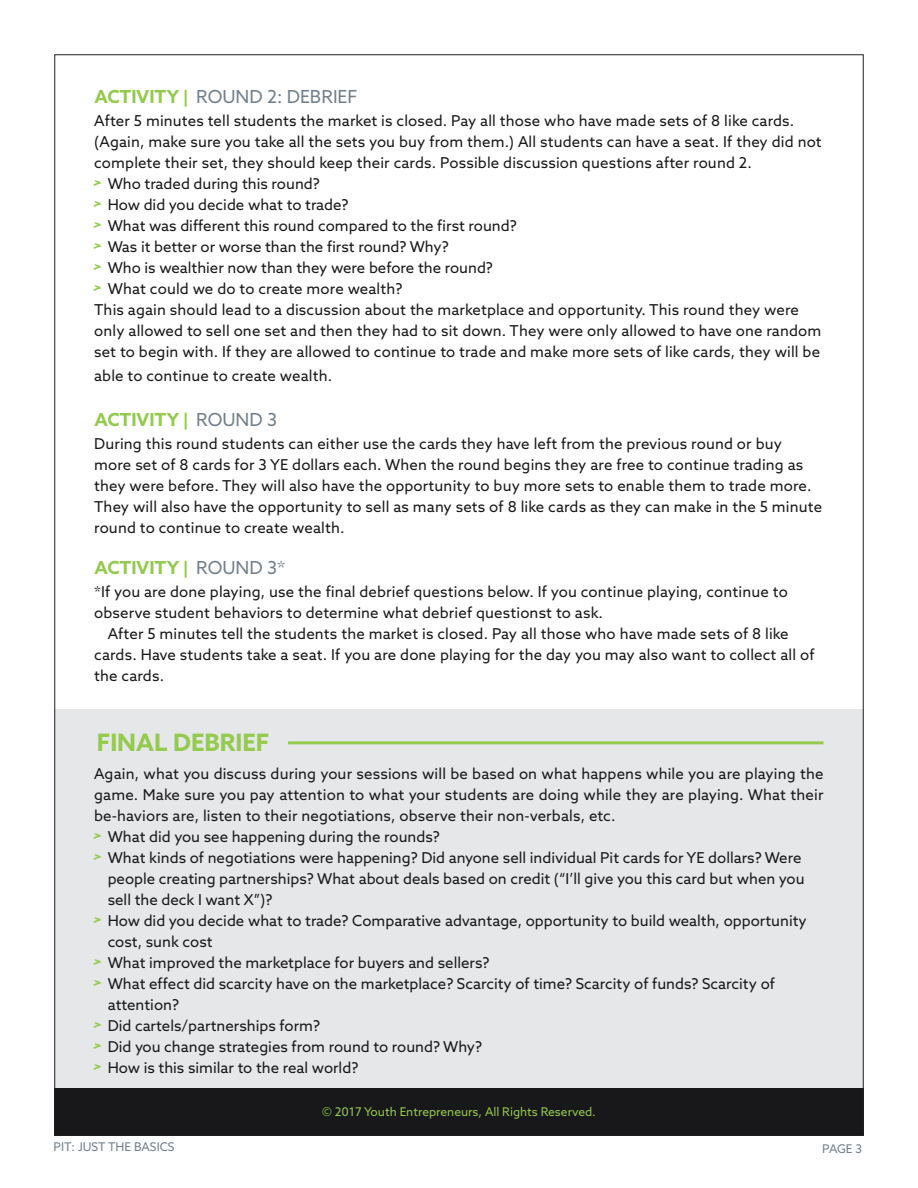
<style>
.page{position:relative;width:918px;height:1188px;background:#fff}
.page>*{position:absolute;margin:0;border:0;box-sizing:border-box;transform-origin:0 0}
.Subhead{font:700 24px "Azo Sans";color:#94ca4e}
.Subhead_-_Bold{font:700 18px "Azo Sans";color:#94ca4e}
.Subhead_-_Bold-2{font:18px "Azo Sans";color:#727f8a}
.Body_Copy{font:15px/21px "Azo Sans";letter-spacing:.01em;color:#181719}
.Copyright_Informatio{font:12px "Azo Sans";color:#94ca4e}
.Copyright_Informatio-2{font:12px "Azo Sans";color:#727f8a}
.s1{font-weight:700;color:#94ca4e}
.s2{font-weight:700;font-size:16.5px;color:#94ca4e}
.s3{font-size:16.5px}
.s4{font-weight:400;color:#727f8a}
</style>
<div class="page">
<div style="left:54px;top:1088px;width:810px;height:48px;background:#181719"></div>
<div style="left:54px;top:710px;width:810px;height:378px;background:#e6e7e9"></div>
<hr style="left:288px;top:741px;width:535px;height:3px;background:#94ca4e">
<p class="Subhead_-_Bold-2" style="left:94px;top:85px;width:265px"><span class="s1">ACTIVITY</span> <span class="s2">|</span> ROUND 2: DEBRIEF</p>
<p class="Body_Copy" style="left:94px;top:110px;width:729px">After 5 minutes tell students the market is closed. Pay all those who have made sets of 8 like cards. (Again, make sure you take all the sets you buy from them.) All students can have a seat. If they did not complete their set, they should keep their cards. Possible discussion questions after round 2.</p>
<p class="Body_Copy" style="left:94px;top:173px;width:227px"><sup>&gt;</sup> Who traded during this round?</p>
<p class="Body_Copy" style="left:94px;top:194px;width:256px"><sup>&gt;</sup> How did you decide what to trade?</p>
<p class="Body_Copy" style="left:94px;top:215px;width:424px"><sup>&gt;</sup> What was different this round compared to the first round?</p>
<p class="Body_Copy" style="left:94px;top:236px;width:356px"><sup>&gt;</sup> Was it better or worse than the first round? Why?</p>
<p class="Body_Copy" style="left:94px;top:257px;width:400px"><sup>&gt;</sup> Who is wealthier now than they were before the round?</p>
<p class="Body_Copy" style="left:94px;top:278px;width:310px"><sup>&gt;</sup> What could we do to create more wealth?</p>
<p class="Body_Copy" style="left:94px;top:299px;width:729px">This again should lead to a discussion about the marketplace and opportunity. This round they were only allowed to sell one set and then they had to sit down. They were only allowed to have one random set to begin with. If they are allowed to continue to trade and make more sets of like cards, they will be</p>
<p class="Body_Copy" style="left:94px;top:365px;width:239px">able to continue to create wealth.</p>
<p class="Subhead_-_Bold" style="left:94px;top:407px;width:184px">ACTIVITY <span class="s3">|</span> <span class="s4">ROUND 3</span></p>
<p class="Body_Copy" style="left:94px;top:433px;width:729px">During this round students can either use the cards they have left from the previous round or buy more set of 8 cards for 3 YE dollars each. When the round begins they are free to continue trading as they were before. They will also have the opportunity to buy more sets to enable them to trade more.<br>They will also have the opportunity to sell as many sets of 8 like cards as they can make in the 5 minute round to continue to create wealth.</p>
<p class="Subhead_-_Bold" style="left:94px;top:555px;width:192px">ACTIVITY <span class="s3">|</span> <span class="s4">ROUND 3*</span></p>
<p class="Body_Copy" style="left:94px;top:581px;width:695px">*If you are done playing, use the final debrief questions below. If you continue playing, continue to observe student behaviors to determine what debrief questionst to ask.</p>
<p class="Body_Copy" style="left:94px;top:623px;width:722px;text-indent:14px">After 5 minutes tell the students the market is closed. Pay all those who have made sets of 8 like cards. Have students take a seat. If you are done playing for the day you may also want to collect all of the cards.</p>
<p class="Subhead" style="left:97px;top:726px;width:174px">FINAL DEBRIEF</p>
<p class="Body_Copy" style="left:94px;top:763px;width:731px;text-align:justify">Again, what you discuss during your sessions will be based on what happens while you are playing the game. Make sure you pay attention to what your students are doing while they are playing. What their be-haviors are, listen to their negotiations, observe their non-verbals, etc.</p>
<p class="Body_Copy" style="left:94px;top:826px;width:347px"><sup>&gt;</sup> What did you see happening during the rounds?</p>
<p class="Body_Copy" style="left:108px;top:847px;width:698px;text-indent:-14px"><sup>&gt;</sup> What kinds of negotiations were happening? Did anyone sell individual Pit cards for YE dollars? Were people creating partnerships? What about deals based on credit (“I’ll give you this card but when you sell the deck I want X”)?</p>
<p class="Body_Copy" style="left:108px;top:910px;width:701px;text-indent:-14px"><sup>&gt;</sup> How did you decide what to trade? Comparative advantage, opportunity to build wealth, opportunity cost, sunk cost</p>
<p class="Body_Copy" style="left:94px;top:952px;width:397px"><sup>&gt;</sup> What improved the marketplace for buyers and sellers?</p>
<p class="Body_Copy" style="left:108px;top:973px;width:669px;text-indent:-14px"><sup>&gt;</sup> What effect did scarcity have on the marketplace? Scarcity of time? Scarcity of funds? Scarcity of attention?</p>
<p class="Body_Copy" style="left:94px;top:1015px;width:227px"><sup>&gt;</sup> Did cartels/partnerships form?</p>
<p class="Body_Copy" style="left:94px;top:1036px;width:390px"><sup>&gt;</sup> Did you change strategies from round to round? Why?</p>
<p class="Body_Copy" style="left:94px;top:1057px;width:266px"><sup>&gt;</sup> How is this similar to the real world?</p>
<p class="Copyright_Informatio" style="left:322px;top:1104px;width:275px">© 2017 Youth Entrepreneurs, All Rights Reserved.</p>
<p class="Copyright_Informatio-2" style="left:54px;top:1139px;width:123px">PIT: JUST THE BASICS</p>
<p class="Copyright_Informatio-2" style="left:822px;top:1141px;width:42px">PAGE 3</p>
</div>
